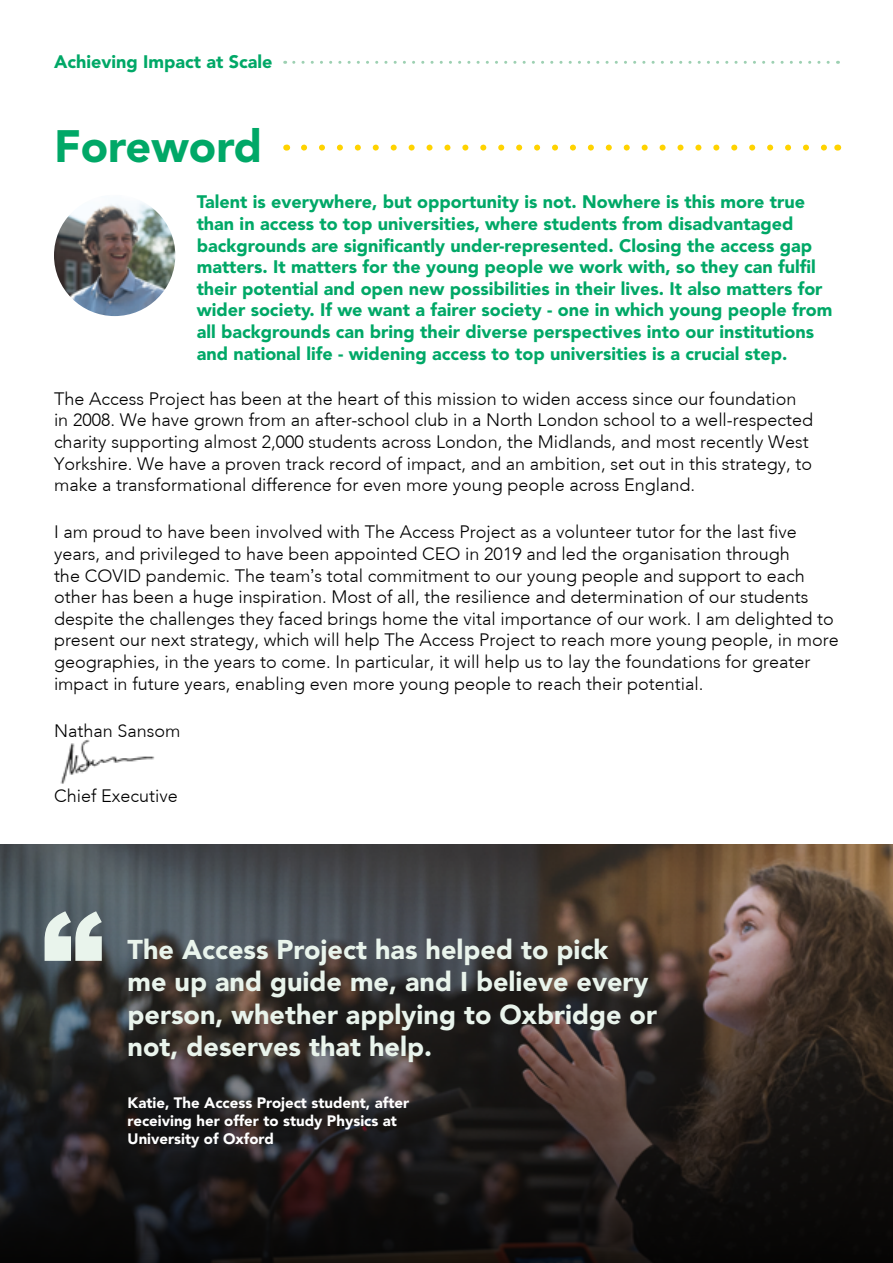
<style>
.page{position:relative;width:893px;height:1263px;background:#fff}
.page>*{position:absolute;margin:0;border:0;box-sizing:border-box;transform-origin:0 0}
.t1{font:900 124.35px "Arial";color:#e9f4ec}
.t2{font:900 45px "Avenir LT Std";color:#00a867}
.t3{font:900 27px/32.4px "Avenir LT Std";color:#e9f4ec}
.t4{font:300 18px/21.6px "Avenir";color:#000}
.t5{font:900 18px/21.6px "Avenir LT Std";color:#00a867}
.t6{font:900 15px/18px "Avenir LT Std";color:#fff}
.s1{font-family:"Arial";font-weight:400}
</style>
<div class="page">
<svg style="left:294px;top:61px;width:544px;height:3px"></svg>
<svg style="left:304px;top:145px;width:523px;height:6px"></svg>
<img style="left:54px;top:195px;width:121px;height:121px;border-radius:61px">
<svg style="left:0;top:844px;width:893px;height:419px;background:#312c2a"></svg>
<img style="left:60px;top:739px;width:95px;height:45px">
<p class="t5" style="left:54px;top:50px;width:220px">Achieving Impact at Scale</p>
<h2 class="t2" style="left:54px;top:119px;width:210px">Foreword</h2>
<p class="t5" style="left:197px;top:191px;width:637px">Talent is everywhere, but opportunity is not. Nowhere is this more true than in access to top universities, where students from disadvantaged backgrounds are significantly under-represented. Closing the access gap matters. It matters for the young people we work with, so they can fulfil their potential and open new possibilities in their lives. It also matters for wider society. If we want a fairer society - one in which young people from all backgrounds can bring their diverse perspectives into our institutions and national life - widening access to top universities is a crucial step.</p>
<p class="t4" style="left:54px;top:388px;width:761px">The Access Project has been at the heart of this mission to widen access since our foundation in 2008. We have grown from an after-school club in a North London school to a well-respected charity supporting almost 2,000 students across London, the Midlands, and most recently West Yorkshire. We have a proven track record of impact, and an ambition, set out in this strategy, to make a transformational difference for even more young people across England.</p>
<p class="t4" style="left:54px;top:521px;width:786px">I am proud to have been involved with The Access Project as a volunteer tutor for the last five years, and privileged to have been appointed CEO in 2019 and led the organisation through<br>the COVID pandemic. The team<span class="s1">’</span>s total commitment to our young people and support to each other has been a huge inspiration. Most of all, the resilience and determination of our students despite the challenges they faced brings home the vital importance of our work. I am delighted to present our next strategy, which will help The Access Project to reach more young people, in more geographies, in the years to come. In particular, it will help us to lay the foundations for greater impact in future years, enabling even more young people to reach their potential.</p>
<p class="t4" style="left:54px;top:720px;width:128px">Nathan Sansom</p>
<p class="t4" style="left:54px;top:784px;width:125px">Chief Executive</p>
<h1 class="t1" style="left:41px;top:867px;width:64px">“</h1>
<h3 class="t3" style="left:128px;top:933px;width:531px">The Access Project has helped to pick<br>me up and guide me, and I believe every person, whether applying to Oxbridge or not, deserves that help.</h3>
<p class="t6" style="left:128px;top:1094px;width:283px">Katie, The Access Project student, after receiving her offer to study Physics at<br>University of Oxford</p>
</div>
